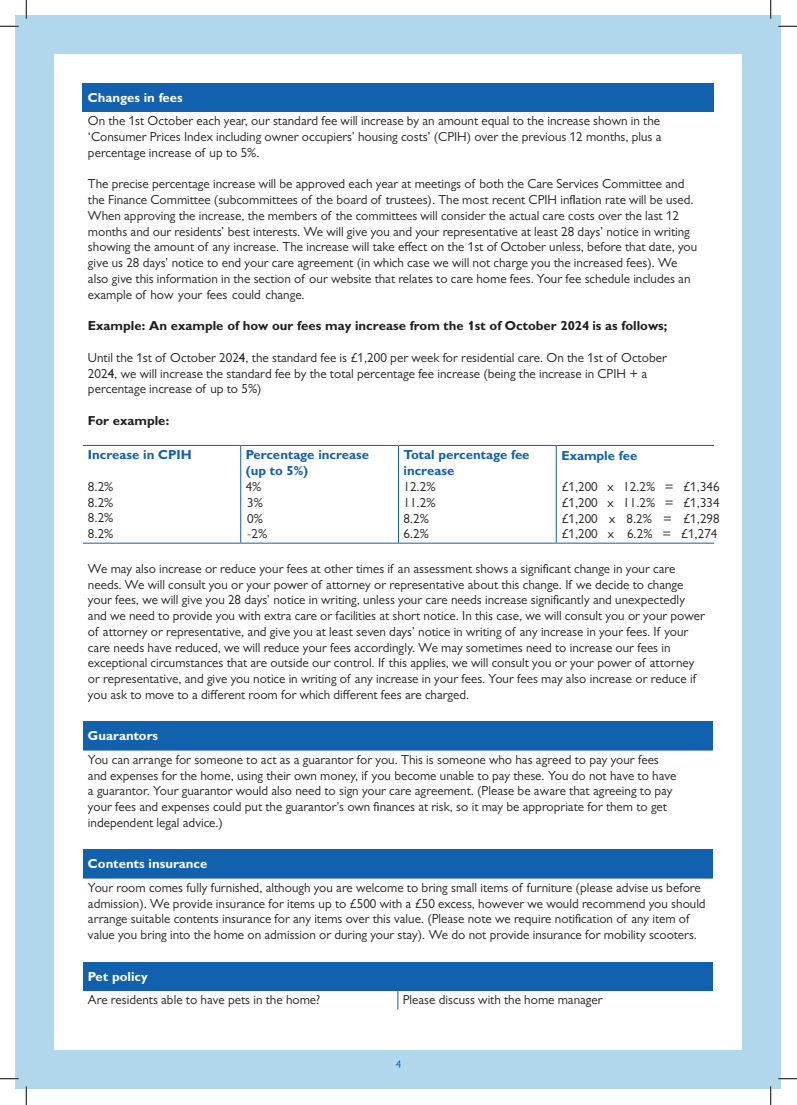
<style>
.page{position:relative;width:797px;height:1105px;background:#fff}
.page>*{position:absolute;margin:0;border:0;box-sizing:border-box;transform-origin:0 0}
.t1{font:13.12px/15.8px "Gill Sans MT Pro";color:#231f20}
.t2{font:700 13.12px "Gill Sans MT Pro";color:#231f20}
.t3{font:700 13.12px/15.8px "Gill Sans MT Pro";color:#1161af}
.t4{font:700 13.12px "Gill Sans MT Pro";color:#fff}
.t5{font:11.25px "Gill Sans MT Pro";color:#1161af}
.s1{font-family:"Gill Sans"}
</style>
<div class="page">
<div style="left:16px;top:16px;width:765px;height:1073px;background:#b2d8ee"></div>
<div style="left:55px;top:55px;width:687px;height:995px;background:#fff"></div>
<div style="left:83px;top:83px;width:631px;height:28px;background:#1161af"></div>
<hr style="left:83px;top:111px;width:158px;height:1px;background:#1161af">
<hr style="left:241px;top:111px;width:157px;height:1px;background:#1161af">
<hr style="left:398px;top:111px;width:158px;height:1px;background:#1161af">
<hr style="left:556px;top:111px;width:158px;height:1px;background:#1161af">
<hr style="left:83px;top:445px;width:158px;height:1px;background:#1161af">
<hr style="left:556px;top:445px;width:158px;height:1px;background:#1161af">
<hr style="left:83px;top:543px;width:158px;height:1px;background:#1161af">
<hr style="left:556px;top:543px;width:158px;height:1px;background:#1161af">
<hr style="left:241px;top:445px;width:157px;height:1px;background:#1161af">
<hr style="left:240px;top:446px;width:1px;height:97px;background:#1161af">
<hr style="left:398px;top:445px;width:158px;height:1px;background:#1161af">
<hr style="left:398px;top:446px;width:1px;height:97px;background:#1161af">
<hr style="left:556px;top:446px;width:1px;height:97px;background:#1161af">
<hr style="left:241px;top:543px;width:157px;height:1px;background:#1161af">
<hr style="left:398px;top:543px;width:158px;height:1px;background:#1161af">
<div style="left:83px;top:722px;width:629px;height:28px;background:#1161af"></div>
<div style="left:83px;top:850px;width:629px;height:28px;background:#1161af"></div>
<hr style="left:83px;top:877px;width:629px;height:2px;background:#1161af">
<div style="left:83px;top:962px;width:629px;height:28px;background:#1161af"></div>
<hr style="left:83px;top:990px;width:315px;height:1px;background:#1161af">
<hr style="left:398px;top:990px;width:314px;height:1px;background:#1161af">
<svg style="left:397px;top:991px;width:1px;height:18px"></svg>
<svg style="left:0;top:25px;width:19px;height:2px"></svg>
<svg style="left:778px;top:25px;width:19px;height:2px"></svg>
<svg style="left:0;top:1078px;width:19px;height:1px"></svg>
<svg style="left:778px;top:1078px;width:19px;height:1px"></svg>
<svg style="left:25px;top:0;width:2px;height:19px"></svg>
<svg style="left:25px;top:1086px;width:2px;height:19px"></svg>
<svg style="left:770px;top:0;width:1px;height:19px"></svg>
<svg style="left:770px;top:1086px;width:1px;height:19px"></svg>
<p class="t4" style="left:88px;top:89px;width:96px">Changes in fees</p>
<p class="t1" style="left:88px;top:113px;width:575px;text-align:justify">On the 1st October each year, our standard fee will increase by an amount equal to the increase shown in the ‘Consumer Prices Index including owner occupiers’ housing costs’ (CPIH) over the previous 12 months, plus a percentage increase of up to 5%.</p>
<p class="t1" style="left:88px;top:176px;width:611px">The precise percentage increase will be approved each year at meetings of both the Care Services Committee and the Finance Committee (subcommittees of the board of trustees). The most recent CPIH inflation rate will be used.<br>When approving the increase, the members of the committees will consider the actual care costs over the last 12 months and our residents’ best interests. We will give you and your representative at least 28 days’ notice in writing showing the amount of any increase. The increase will take effect on the 1st of October unless, before that date, you give us 28 days’ notice to end your care agreement (in which case we will not charge you the increased fees). We also give this information in the section of our website that relates to care home fees. Your fee schedule includes an example of how your fees could change.</p>
<p class="t2" style="left:88px;top:318px;width:581px">Example: An example of how our fees may increase from the 1st of October 202<span class="s1">4</span> is as follows;</p>
<p class="t1" style="left:88px;top:349px;width:580px">Until the 1st of October 202<span class="s1">4</span>, the standard fee is £1,200 per week for residential care. On the 1st of October<br>202<span class="s1">4</span>, we will increase the standard fee by the total percentage fee increase (being the increase in CPIH + a percentage increase of up to 5%)</p>
<p class="t2" style="left:88px;top:412px;width:83px">For example:</p>
<p class="t3" style="left:88px;top:447px;width:105px">Increase in CPIH</p>
<p class="t1" style="left:88px;top:478px;width:27px;text-align:justify">8.2% 8.2% 8.2% 8.2%</p>
<p class="t3" style="left:246px;top:447px;width:125px">Percentage increase (up to 5%)</p>
<p class="t1" style="left:246px;top:478px;width:23px">4%<br>3%<br>0% -2%</p>
<p class="t3" style="left:403px;top:447px;width:128px">Total percentage fee increase</p>
<p class="t1" style="left:403px;top:478px;width:34px">12.2%<br>11.2%<br>8.2%<br>6.2%</p>
<p class="t3" style="left:561px;top:447px;width:78px">Example fee</p>
<p class="t1" style="left:561px;top:479px;width:160px;text-align:justify">£1,200 x 12.2% = £1,346 £1,200 x 11.2% = £1,334 £1,200 x 8.2% = £1,298 £1,200 x 6.2% = £1,274</p>
<p class="t1" style="left:88px;top:560px;width:618px">We may also increase or reduce your fees at other times if an assessment shows a significant change in your care needs. We will consult you or your power of attorney or representative about this change. If we decide to change your fees, we will give you 28 days’ notice in writing, unless your care needs increase significantly and unexpectedly and we need to provide you with extra care or facilities at short notice. In this case, we will consult you or your power of attorney or representative, and give you at least seven days’ notice in writing of any increase in your fees. If your care needs have reduced, we will reduce your fees accordingly. We may sometimes need to increase our fees in exceptional circumstances that are outside our control. If this applies, we will consult you or your power of attorney or representative, and give you notice in writing of any increase in your fees. Your fees may also increase or reduce if you ask to move to a different room for which different fees are charged.</p>
<p class="t4" style="left:88px;top:728px;width:72px">Guarantors</p>
<p class="t1" style="left:88px;top:751px;width:590px">You can arrange for someone to act as a guarantor for you. This is someone who has agreed to pay your fees and expenses for the home, using their own money, if you become unable to pay these. You do not have to have a guarantor. Your guarantor would also need to sign your care agreement. (Please be aware that agreeing to pay your fees and expenses could put the guarantor’s own finances at risk, so it may be appropriate for them to get independent legal advice.)</p>
<p class="t4" style="left:88px;top:856px;width:121px">Contents insurance</p>
<p class="t1" style="left:88px;top:879px;width:619px">Your room comes fully furnished, although you are welcome to bring small items of furniture (please advise us before admission). We provide insurance for items up to £500 with a £50 excess, however we would recommend you should arrange suitable contents insurance for any items over this value. (Please note we require notification of any item of value you bring into the home on admission or during your stay). We do not provide insurance for mobility scooters.</p>
<p class="t4" style="left:88px;top:968px;width:61px">Pet policy</p>
<p class="t1" style="left:88px;top:992px;width:234px">Are residents able to have pets in the home?</p>
<p class="t1" style="left:403px;top:992px;width:201px">Please discuss with the home manager</p>
<p class="t5" style="left:395px;top:1058px;width:7px">4</p>
</div>
